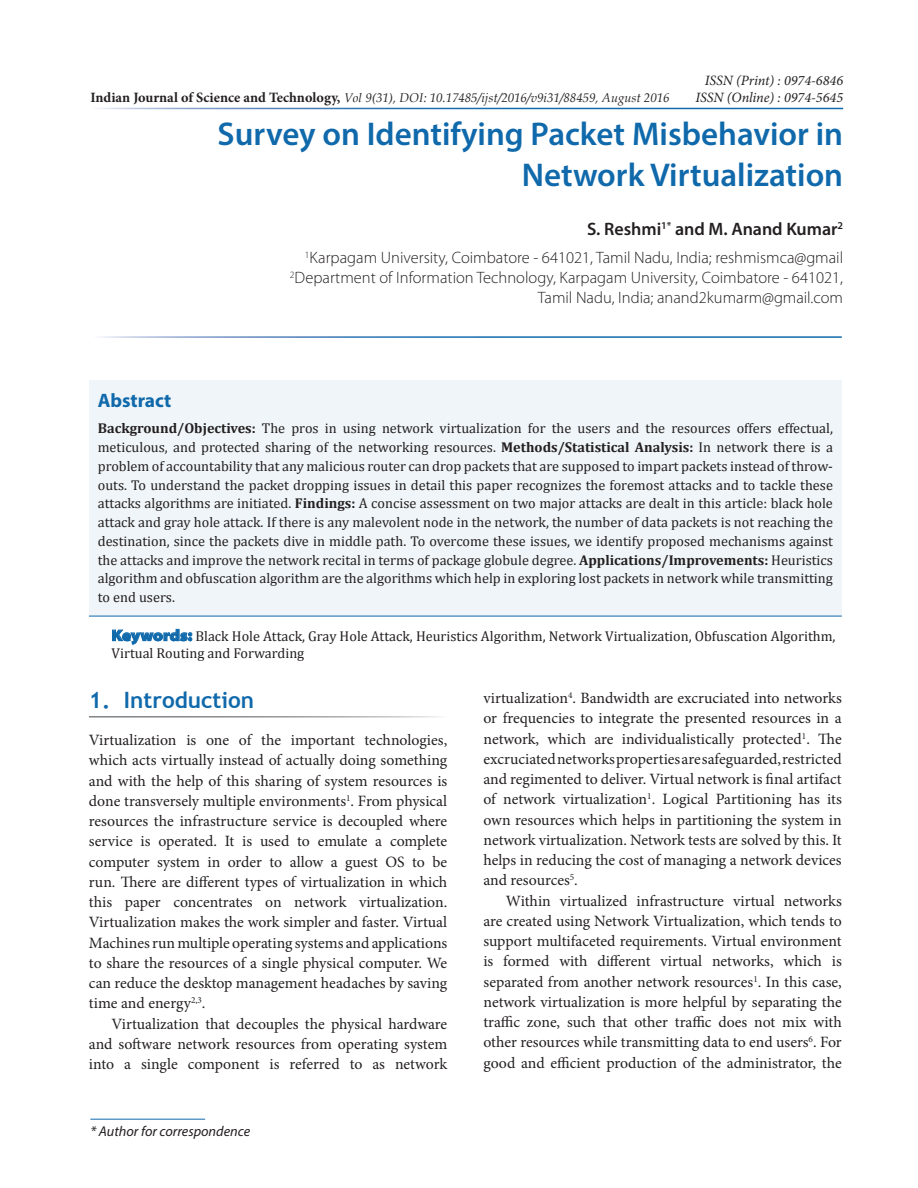
<style>
.page{position:relative;width:918px;height:1188px;background:#fff}
.page>*{position:absolute;margin:0;border:0;box-sizing:border-box;transform-origin:0 0}
.Heading{font:600 33px/40.5px "Myriad Pro";color:#0f69ab;text-align:right}
.Body_Head{font:700 22.5px "Trebuchet MS";color:#0f69ab}
.Abstract_Header{font:700 19.5px "Myriad Pro";color:#0f69ab}
.Authors{font:600 18px "Myriad Pro";color:#231f20}
.Author_Affiliations{font:300 16.5px/19.8px "Myriad Pro";color:#231f20;text-align:right}
.Body_Text{font:15.75px/20.2px "Minion Pro";letter-spacing:-.005em;color:#231f20;text-align:justify}
.Body_Text_Ind_F{font:15.75px/20.2px "Minion Pro";color:#231f20;text-align:justify}
.Body_Text_Ind_L{font:15.75px/20.2px "Minion Pro";color:#231f20;text-align:justify}
.Abstract_Body{font:14.25px/18.8px "Cambria";color:#231f20;text-align:justify}
.KeywordText{font:14.25px/17.1px "Cambria";color:#231f20}
.t1{font:italic 14.25px/17.1px "Minion Pro";color:#231f20;text-align:right}
.t2{font:italic 14.25px "Myriad Pro";color:#231f20}
.t3{font:italic 12.75px "Book Antiqua";color:#231f20}
.s1{font-family:"Minion Pro";font-weight:700;font-style:normal;font-size:14.25px}
.s2{font-weight:700}
.s3{font-family:"Myriad Pro";font-weight:900;font-stretch:semi-expanded;font-size:15.75px;color:#0f69ab}
</style>
<div class="page">
<hr style="left:90px;top:1119px;width:115px;height:1px;background:#0f69ab">
<div style="left:89px;top:381px;width:753px;height:235px;background:#eff5f8"></div>
<hr style="left:89px;top:616px;width:753px;height:1px;background:#0f69ab">
<svg style="left:112px;top:629px;width:80px;height:15px"></svg>
<p class="t3" style="left:90px;top:88px;width:581px"><span class="s1">Indian Journal of Science and Technology,</span> Vol 9(31), DOI: 10.17485/ijst/2016/v9i31/88459, August 2016</p>
<p class="t1" style="left:695px;top:71px;width:149px">ISSN (Print) : 0974-6846<br>ISSN (Online) : 0974-5645</p>
<p class="Heading" style="left:218px;top:113px;width:627px">Survey on Identifying Packet Misbehavior in<br>Network Virtualization</p>
<p class="Authors" style="left:587px;top:217px;width:258px">S. Reshmi<sup>1*</sup> and M. Anand Kumar<sup>2</sup></p>
<p class="Author_Affiliations" style="left:290px;top:248px;width:555px"><sup>1</sup>Karpagam University, Coimbatore - 641021, Tamil Nadu, India; reshmismca@gmail<br><sup>2</sup>Department of Information Technology, Karpagam University, Coimbatore - 641021,<br>Tamil Nadu, India; anand2kumarm@gmail.com</p>
<p class="Abstract_Header" style="left:98px;top:388px;width:75px">Abstract</p>
<p class="Abstract_Body" style="left:98px;top:419px;width:737px"><span class="s2">Background/Objectives:</span> The pros in using network virtualization for the users and the resources offers effectual, meticulous, and protected sharing of the networking resources. <span class="s2">Methods/Statistical Analysis:</span> In network there is a problem of accountability that any malicious router can drop packets that are supposed to impart packets instead of throw&shy;outs. To understand the packet dropping issues in detail this paper recognizes the foremost attacks and to tackle these attacks algorithms are initiated. <span class="s2">Findings:</span> A concise assessment on two major attacks are dealt in this article: black hole attack and gray hole attack. If there is any malevolent node in the network, the number of data packets is not reaching the destination, since the packets dive in middle path. To overcome these issues, we identify proposed mechanisms against the attacks and improve the network recital in terms of package globule degree. <span class="s2">Applications/Improvements:</span> Heuristics algorithm and obfuscation algorithm are the algorithms which help in exploring lost packets in network while transmitting to end users.</p>
<p class="KeywordText" style="left:112px;top:627px;width:725px"><span class="s3">Keywords:</span> Black Hole Attack, Gray Hole Attack, Heuristics Algorithm, Network Virtualization, Obfuscation Algorithm,<br>Virtual Routing and Forwarding</p>
<p class="Body_Head" style="left:89px;top:686px;width:167px">1. Introduction</p>
<p class="Body_Text" style="left:89px;top:730px;width:360px">Virtualization is one of the important technologies, which acts virtually instead of actually doing something and with the help of this sharing of system resources is done transversely multiple environments<sup>1</sup>. From physical resources the infrastructure service is decoupled where service is operated. It is used to emulate a complete computer system in order to allow a guest OS to be run. There are different types of virtualization in which this paper concentrates on network virtualization.<br>Virtualization makes the work simpler and faster. Virtual Machines run multiple operating systems and applications to share the resources of a single physical computer. We can reduce the desktop management headaches by saving time and energy<sup>2,3</sup>.</p>
<p class="Body_Text_Ind_F" style="left:89px;top:1014px;width:360px;text-indent:23px">Virtualization that decouples the physical hardware and software network resources from operating system into a single component is referred to as network</p>
<p class="t2" style="left:90px;top:1123px;width:161px">* Author for correspondence</p>
<p class="Body_Text_Ind_F" style="left:483px;top:688px;width:360px">virtualization<sup>4</sup>. Bandwidth are excruciated into networks or frequencies to integrate the presented resources in a network, which are individualistically protected<sup>1</sup>. The excruciated networks properties are safeguarded, restricted and regimented to deliver. Virtual network is final artifact of network virtualization<sup>1</sup>. Logical Partitioning has its own resources which helps in partitioning the system in network virtualization. Network tests are solved by this. It helps in reducing the cost of managing a network devices and resources<sup>5</sup>.</p>
<p class="Body_Text_Ind_L" style="left:483px;top:891px;width:360px;text-indent:23px">Within virtualized infrastructure virtual networks are created using Network Virtualization, which tends to support multifaceted requirements. Virtual environment is formed with different virtual networks, which is separated from another network resources<sup>1</sup>. In this case, network virtualization is more helpful by separating the traffic zone, such that other traffic does not mix with other resources while transmitting data to end users<sup>6</sup>. For good and efficient production of the administrator, the</p>
</div>
